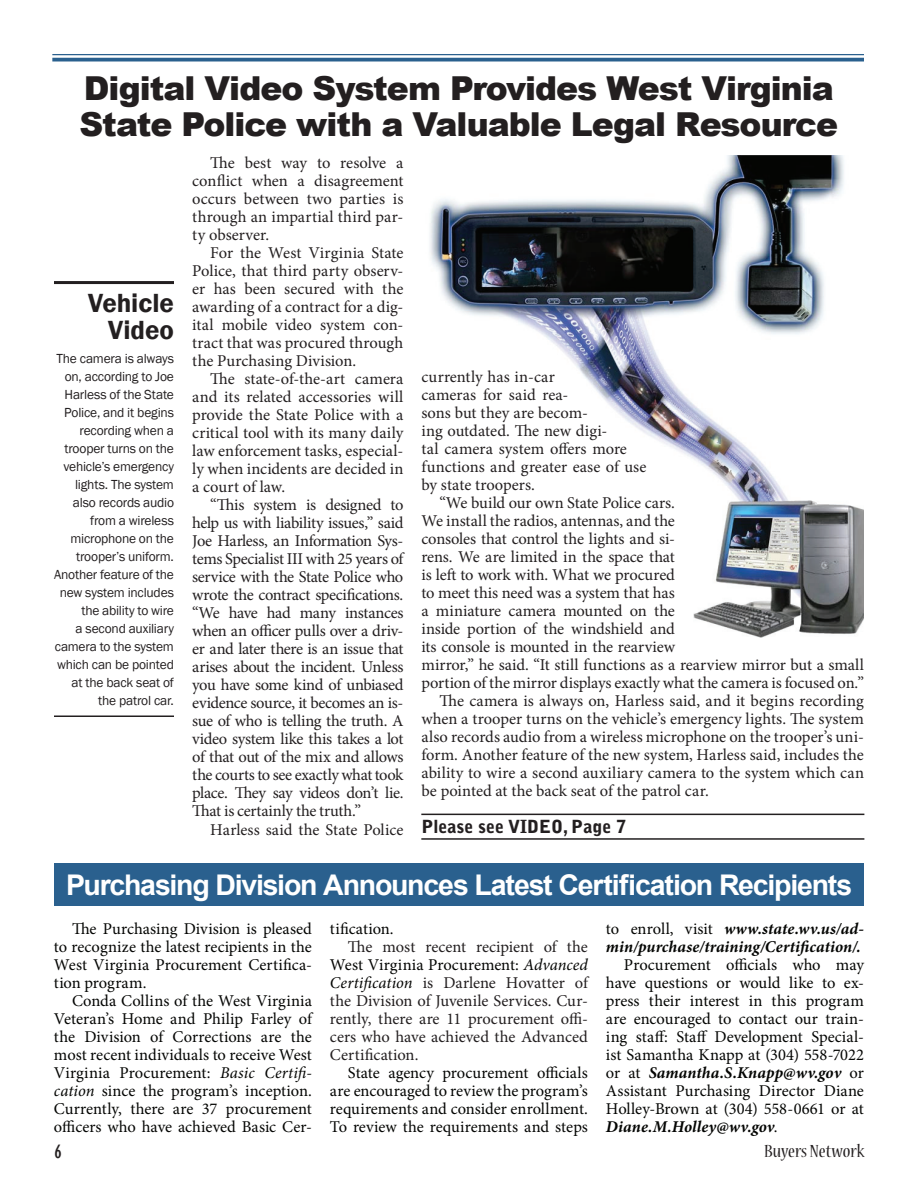
<style>
.page{position:relative;width:918px;height:1188px;background:#fff}
.page>*{position:absolute;margin:0;border:0;box-sizing:border-box;transform-origin:0 0}
.t1{font:900 33px/36px "Arial";letter-spacing:-.03em;color:#231f20}
.t2{font:700 28.5px "Arial";letter-spacing:-.04em;color:#fff}
.t3{font:600 27px/27px "Franklin Gothic";color:#231f20;text-align:right}
.t4{font:condensed 19.5px "Nueva Std";color:#231f20;scale:1.08 1}
.t5{font:condensed 19.5px "Gill Sans";color:#231f20;scale:1.08 1}
.t6{font:900 18px "Bell Gothic Std";color:#231f20}
.t7{font:16.5px/18px "Minion Pro";letter-spacing:-.005em;color:#231f20;text-align:justify}
.t8{font:16.5px/18px "Minion Pro";letter-spacing:-.005em;color:#040503;text-align:justify}
.t9{font:italic 700 16.5px/18px "Minion Pro";letter-spacing:.005em;color:#040503}
.t10{font:13.5px/18px "Franklin Gothic";letter-spacing:-.015em;color:#231f20;text-align:right}
.s1{font-style:italic}
.s2{color:#040503}
.s3{font-style:italic;color:#040503}
.s4{font-weight:400;font-style:normal}
.s5{font-weight:700;font-style:italic}
</style>
<div class="page">
<hr style="left:52px;top:54px;width:812px;height:1px;background:#2a608e">
<svg style="left:52px;top:58px;width:812px;height:4px;background:#44739c"></svg>
<div style="left:54px;top:864px;width:810px;height:42px;background:#2a608e"></div>
<img style="left:430px;top:156px;width:434px;height:481px">
<hr style="left:421px;top:814px;width:443px;height:1px;background:#231f20">
<hr style="left:421px;top:838px;width:443px;height:2px;background:#231f20">
<hr style="left:54px;top:281px;width:120px;height:3px;background:#231f20">
<hr style="left:54px;top:716px;width:120px;height:1px;background:#231f20">
<h1 class="t1" style="left:80px;top:69px;width:760px">Digital Video System Provides West Virginia<br>State Police with a Valuable Legal Resource</h1>
<p class="t7" style="left:192px;top:154px;width:213px;text-indent:18px">The best way to resolve a conflict when a disagreement occurs between two parties is through an impartial third par&shy;ty observer.</p>
<p class="t7" style="left:192px;top:244px;width:213px;text-indent:18px">For the West Virginia State Police, that third party observ&shy;er has been secured with the awarding of a contract for a dig&shy;ital mobile video system con&shy;tract that was procured through the Purchasing Division.</p>
<p class="t7" style="left:192px;top:370px;width:213px;text-indent:18px">The state-of-the-art camera and its related accessories will provide the State Police with a critical tool with its many daily law enforcement tasks, especial&shy;ly when incidents are decided in a court of law.</p>
<p class="t7" style="left:192px;top:496px;width:213px;text-indent:18px">“This system is designed to help us with liability issues,” said Joe Harless, an Information Sys&shy;tems Specialist III with 25 years of service with the State Police who wrote the contract specifications. “We have had many instances when an officer pulls over a driv&shy;er and later there is an issue that arises about the incident. Unless you have some kind of unbiased evidence source, it becomes an is&shy;sue of who is telling the truth. A video system like this takes a lot of that out of the mix and allows the courts to see exactly what took place. They say videos don’t lie.<br>That is certainly the truth.”</p>
<p class="t7" style="left:210px;top:820px;width:195px">Harless said the State Police</p>
<h3 class="t3" style="left:88px;top:290px;width:87px">Vehicle<br>Video</h3>
<p class="t10" style="left:54px;top:350px;width:122px">The camera is always on, according to Joe<br>Harless of the State<br>Police, and it begins recording when a trooper turns on the vehicle’s emergency lights. The system also records audio from a wireless microphone on the trooper’s uniform.<br>Another feature of the new system includes the ability to wire<br>a second auxiliary camera to the system which can be pointed at the back seat of the patrol car.</p>
<p class="t7" style="left:421px;top:368px;width:226px;text-align:left">currently has in-car<br>cameras for said rea-<br>sons but they are becom-<br>ing outdated. The new digi-<br>tal camera system offers more functions and greater ease of use by state troopers.</p>
<p class="t7" style="left:439px;top:494px;width:237px">“We build our own State Police cars.</p>
<p class="t7" style="left:421px;top:512px;width:255px">We install the radios, antennas, and the</p>
<p class="t7" style="left:421px;top:530px;width:255px">consoles that control the lights and si-</p>
<p class="t7" style="left:421px;top:548px;width:255px">rens. We are limited in the space that</p>
<p class="t7" style="left:421px;top:566px;width:255px">is left to work with. What we procured</p>
<p class="t7" style="left:421px;top:584px;width:255px">to meet this need was a system that has</p>
<p class="t7" style="left:421px;top:602px;width:255px">a miniature camera mounted on the</p>
<p class="t7" style="left:421px;top:620px;width:255px">inside portion of the windshield and</p>
<p class="t7" style="left:421px;top:638px;width:255px">its console is mounted in the rearview</p>
<p class="t7" style="left:421px;top:656px;width:444px">mirror,” he said. “It still functions as a rearview mirror but a small</p>
<p class="t7" style="left:421px;top:674px;width:444px">portion of the mirror displays exactly what the camera is focused on.”</p>
<p class="t7" style="left:439px;top:692px;width:426px">The camera is always on, Harless said, and it begins recording</p>
<p class="t7" style="left:421px;top:710px;width:444px">when a trooper turns on the vehicle’s emergency lights. The system</p>
<p class="t7" style="left:421px;top:728px;width:444px">also records audio from a wireless microphone on the trooper’s uni-</p>
<p class="t7" style="left:421px;top:746px;width:444px">form. Another feature of the new system, Harless said, includes the</p>
<p class="t7" style="left:421px;top:764px;width:444px">ability to wire a second auxiliary camera to the system which can</p>
<p class="t7" style="left:421px;top:782px;width:289px">be pointed at the back seat of the patrol car.</p>
<p class="t6" style="left:421px;top:816px;width:206px">Please see VIDEO, Page 7</p>
<h2 class="t2" style="left:66px;top:866px;width:788px">Purchasing Division Announces Latest Certification Recipients</h2>
<p class="t8" style="left:54px;top:919px;width:259px;text-indent:18px">The Purchasing Division is pleased to recognize the latest recipients in the West Virginia Procurement Certifica&shy;tion program.</p>
<p class="t8" style="left:54px;top:991px;width:260px;text-indent:18px">Conda Collins of the West Virginia Veteran’s Home and Philip Farley of the Division of Corrections are the most recent individuals to receive West Virginia Procurement: <span class="s1">Basic Certifi&shy;cation</span> since the program’s inception.<br>Currently, there are 37 procurement officers who have achieved Basic Cer-</p>
<p class="t8" style="left:330px;top:919px;width:65px">tification.</p>
<p class="t7" style="left:330px;top:937px;width:260px;text-indent:18px">The most recent recipient of the <span class="s2">West Virginia Procurement:</span> <span class="s3">Advanced Certification</span> is Darlene Hovatter of the Division of Juvenile Services. Cur&shy;rently, there are 11 procurement offi&shy;cers who have achieved the Advanced Certification.</p>
<p class="t8" style="left:330px;top:1063px;width:260px;text-indent:18px">State agency procurement officials are encouraged to review the program’s requirements and consider enrollment.<br>To review the requirements and steps</p>
<p class="t9" style="left:606px;top:919px;width:259px"><span class="s4">to enroll, visit</span> www.state.wv.us/ad&shy;min/purchase/training/Certification/.</p>
<p class="t8" style="left:606px;top:955px;width:260px;text-indent:18px">Procurement officials who may have questions or would like to ex&shy;press their interest in this program are encouraged to contact our train&shy;ing staff: Staff Development Special&shy;ist Samantha Knapp at (304) 558-7022 or at <span class="s5">Samantha.S.Knapp@wv.gov</span> or Assistant Purchasing Director Diane Holley-Brown at (304) 558-0661 or at <span class="s5">Diane.M.Holley@wv.gov</span>.</p>
<p class="t5" style="left:54px;top:1140px;width:9px">6</p>
<p class="t4" style="left:764px;top:1143px;width:94px">Buyers Network</p>
</div>
